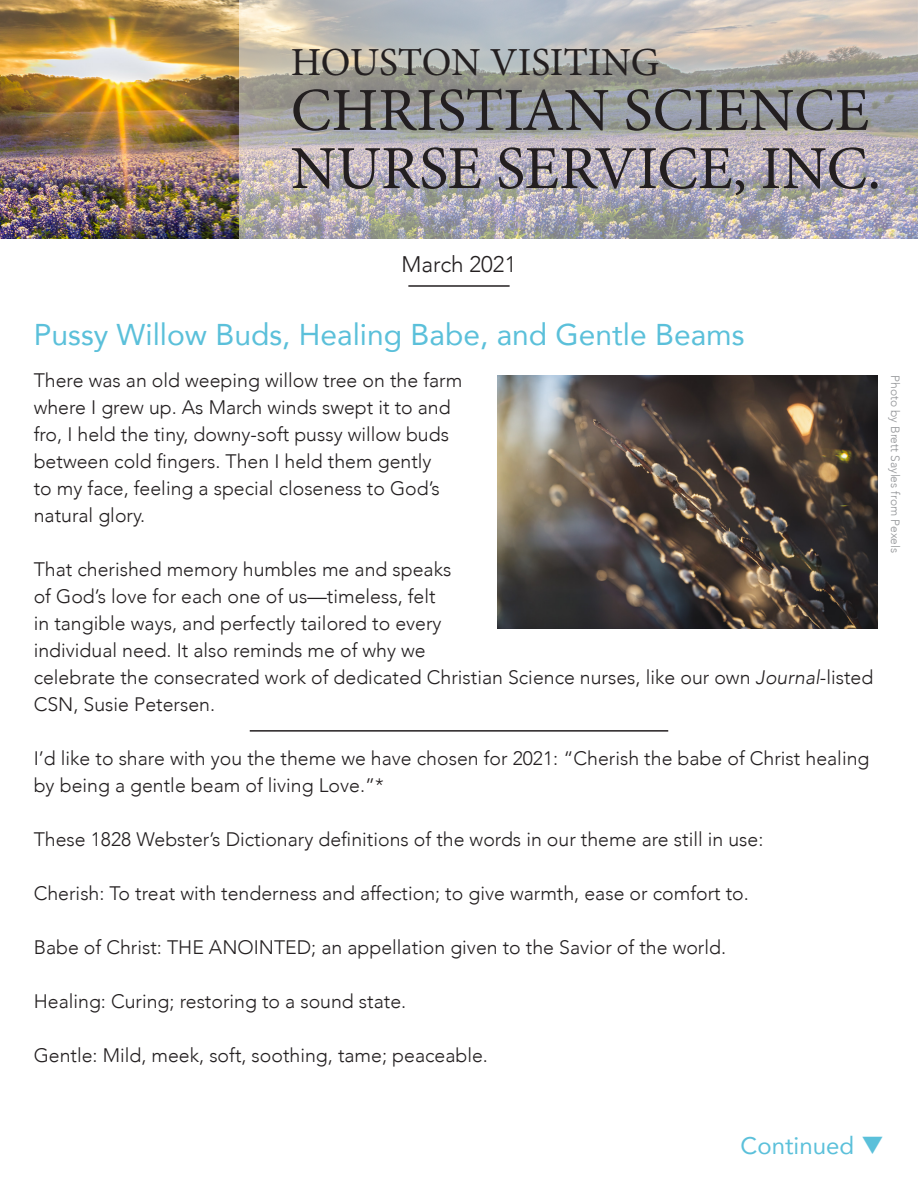
<style>
.page{position:relative;width:918px;height:1188px;background:#fff}
.page>*{position:absolute;margin:0;border:0;box-sizing:border-box;transform-origin:0 0}
.t1{font:61.2px/58.2px "Minion Pro";color:#231f20}
.t2{font:39.75px "Minion Pro";letter-spacing:-.005em;color:#231f20}
.heading{font:30px "Avenir";color:#5bc0da}
.heading-2{font:24px "Avenir";color:#5bc0da}
.copy{font:300 22.5px "Avenir";color:#231f20}
.copy-2{font:300 19.5px/27px "Avenir";color:#231f20}
.photo_credit{font:300 12px "Avenir";color:#939598}
.s1{font-style:italic}
</style>
<div class="page">
<img style="left:0;top:0;width:918px;height:239px">
<hr style="left:250px;top:730px;width:418px;height:2px;background:#231f20">
<hr style="left:408px;top:285px;width:102px;height:2px;background:#231f20">
<img style="left:497px;top:375px;width:381px;height:253px">
<h2 class="t2" style="left:291px;top:36px;width:370px">HOUSTON VISITING</h2>
<h1 class="t1" style="left:291px;top:82px;width:592px">CHRISTIAN SCIENCE<br>NURSE SERVICE, INC.</h1>
<p class="copy" style="left:402px;top:251px;width:116px">March 2021</p>
<p class="heading" style="left:34px;top:311px;width:712px">Pussy Willow Buds, Healing Babe, and Gentle Beams</p>
<p class="copy-2" style="left:34px;top:367px;width:430px">There was an old weeping willow tree on the farm where I grew up. As March winds swept it to and fro, I held the tiny, downy-soft pussy willow buds between cold fingers. Then I held them gently<br>to my face, feeling a special closeness to God’s natural glory.</p>
<p class="copy-2" style="left:34px;top:556px;width:841px">That cherished memory humbles me and speaks<br>of God’s love for each one of us—timeless, felt<br>in tangible ways, and perfectly tailored to every<br>individual need. It also reminds me of why we<br>celebrate the consecrated work of dedicated Christian Science nurses, like our own <span class="s1">Journal</span>-listed CSN, Susie Petersen.</p>
<p class="copy-2" style="left:34px;top:745px;width:837px">I’d like to share with you the theme we have chosen for 2021: “Cherish the babe of Christ healing by being a gentle beam of living Love.”*</p>
<p class="copy-2" style="left:34px;top:826px;width:731px">These 1828 Webster’s Dictionary definitions of the words in our theme are still in use:</p>
<p class="copy-2" style="left:34px;top:880px;width:717px">Cherish: To treat with tenderness and affection; to give warmth, ease or comfort to.</p>
<p class="copy-2" style="left:34px;top:934px;width:694px">Babe of Christ: THE ANOINTED; an appellation given to the Savior of the world.</p>
<p class="copy-2" style="left:34px;top:988px;width:374px">Healing: Curing; restoring to a sound state.</p>
<p class="copy-2" style="left:34px;top:1042px;width:456px">Gentle: Mild, meek, soft, soothing, tame; peaceable.</p>
<p class="photo_credit" style="left:902px;top:375px;width:180px;rotate:90deg">Photo by Brett Sayles from Pexels</p>
<p class="heading-2" style="left:741px;top:1127px;width:145px">Continued ❑</p>
</div>
